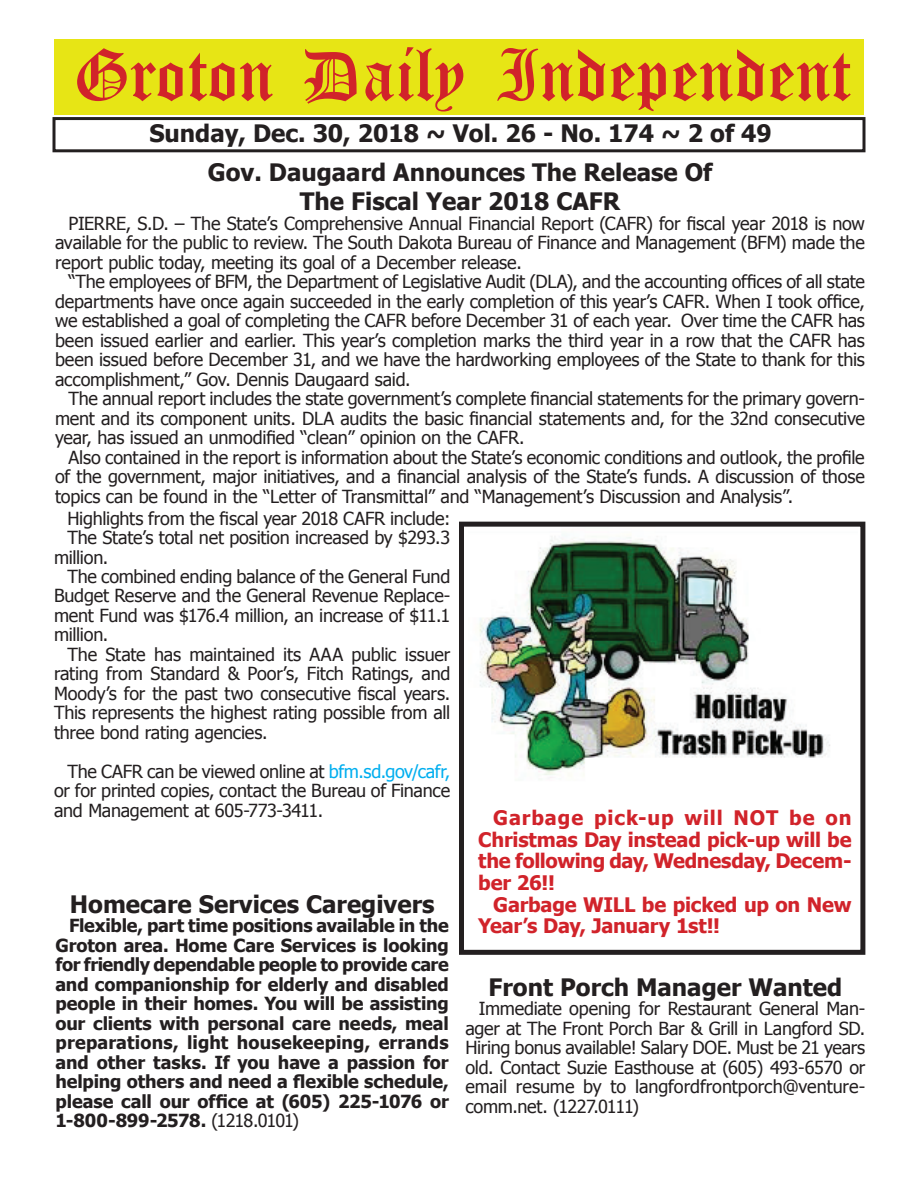
<style>
.page{position:relative;width:918px;height:1188px;background:#fff}
.page>*{position:absolute;margin:0;border:0;box-sizing:border-box;transform-origin:0 0}
.t1{font:54px "Old English Five";color:#d1232a}
.t2{font:700 24px/28.8px "Tahoma";color:#231f20;text-align:center}
.t3{font:700 19.95px/21.6px "Tahoma";letter-spacing:-.015em;color:#d1232a;text-align:justify}
.t4{font:18px/19.5px "Tahoma";letter-spacing:-.01em;color:#231f20;text-align:justify}
.t5{font:700 18px/19.5px "Tahoma";letter-spacing:-.01em;color:#231f20;text-align:justify}
.s1{color:#00aeef}
.s2{font-weight:400}
</style>
<div class="page">
<div style="left:52px;top:117px;width:814px;height:35px;border:3px solid #231f20"></div>
<div style="left:54px;top:40px;width:810px;height:75px;background:#e7e515"></div>
<img style="left:479px;top:537px;width:351px;height:241px">
<div style="left:459px;top:522px;width:406px;height:433px;border:5px solid #231f20"></div>
<h1 class="t1" style="left:73px;top:50px;width:779px">Groton Daily Independent</h1>
<h2 class="t2" style="left:149px;top:117px;width:624px">Sunday, Dec. 30, 2018 ~ Vol. 26 - No. 174 ~ 2 of 49</h2>
<h2 class="t2" style="left:208px;top:157px;width:506px">Gov. Daugaard Announces The Release Of<br>The Fiscal Year 2018 CAFR</h2>
<p class="t4" style="left:55px;top:213px;width:811px;text-indent:14px">PIERRE, S.D. – The State’s Comprehensive Annual Financial Report (CAFR) for fiscal year 2018 is now available for the public to review. The South Dakota Bureau of Finance and Management (BFM) made the report public today, meeting its goal of a December release.</p>
<p class="t4" style="left:55px;top:271px;width:811px;text-indent:14px">“The employees of BFM, the Department of Legislative Audit (DLA), and the accounting offices of all state departments have once again succeeded in the early completion of this year’s CAFR. When I took office, we established a goal of completing the CAFR before December 31 of each year. Over time the CAFR has been issued earlier and earlier. This year’s completion marks the third year in a row that the CAFR has been issued before December 31, and we have the hardworking employees of the State to thank for this accomplishment,” Gov. Dennis Daugaard said.</p>
<p class="t4" style="left:55px;top:388px;width:812px;text-indent:14px">The annual report includes the state government’s complete financial statements for the primary govern&shy;ment and its component units. DLA audits the basic financial statements and, for the 32nd consecutive year, has issued an unmodified “clean” opinion on the CAFR.</p>
<p class="t4" style="left:55px;top:447px;width:811px;text-indent:14px">Also contained in the report is information about the State’s economic conditions and outlook, the profile of the government, major initiatives, and a financial analysis of the State’s funds. A discussion of those topics can be found in the “Letter of Transmittal” and “Management’s Discussion and Analysis”.</p>
<p class="t4" style="left:68px;top:507px;width:384px">Highlights from the fiscal year 2018 CAFR include:</p>
<p class="t4" style="left:68px;top:527px;width:384px">The State’s total net position increased by $293.3</p>
<p class="t4" style="left:54px;top:546px;width:56px">million.</p>
<p class="t4" style="left:68px;top:566px;width:384px">The combined ending balance of the General Fund</p>
<p class="t4" style="left:54px;top:585px;width:398px">Budget Reserve and the General Revenue Replace-</p>
<p class="t4" style="left:54px;top:605px;width:398px">ment Fund was $176.4 million, an increase of $11.1</p>
<p class="t4" style="left:54px;top:624px;width:56px">million.</p>
<p class="t4" style="left:68px;top:644px;width:384px">The State has maintained its AAA public issuer</p>
<p class="t4" style="left:54px;top:663px;width:398px">rating from Standard &amp; Poor’s, Fitch Ratings, and</p>
<p class="t4" style="left:54px;top:683px;width:398px">Moody’s for the past two consecutive fiscal years.</p>
<p class="t4" style="left:54px;top:702px;width:398px">This represents the highest rating possible from all</p>
<p class="t4" style="left:54px;top:722px;width:215px">three bond rating agencies.</p>
<p class="t4" style="left:54px;top:761px;width:398px;text-indent:14px">The CAFR can be viewed online at <span class="s1">bfm.sd.gov/cafr, </span>or for printed copies, contact the Bureau of Finance and Management at 605-773-3411.</p>
<p class="t3" style="left:478px;top:806px;width:375px;text-indent:15px">Garbage pick-up will NOT be on Christmas Day instead pick-up will be the following day, Wednesday, Decem&shy;ber 26!!</p>
<p class="t3" style="left:478px;top:892px;width:375px;text-indent:15px">Garbage WILL be picked up on New<br>Year’s Day, January 1st!!</p>
<h2 class="t2" style="left:70px;top:888px;width:366px">Homecare Services Caregivers</h2>
<p class="t5" style="left:56px;top:915px;width:395px;text-indent:14px">Flexible, part time positions available in the Groton area. Home Care Services is looking for friendly dependable people to provide care and companionship for elderly and disabled people in their homes. You will be assisting our clients with personal care needs, meal preparations, light housekeeping, errands and other tasks. If you have a passion for helping others and need a flexible schedule, please call our office at (605) 225-1076 or 1-800-899-2578. <span class="s2">(1218.0101)</span></p>
<h2 class="t2" style="left:489px;top:971px;width:355px">Front Porch Manager Wanted</h2>
<p class="t4" style="left:465px;top:998px;width:402px;text-indent:14px">Immediate opening for Restaurant General Man&shy;ager at The Front Porch Bar &amp; Grill in Langford SD.<br>Hiring bonus available! Salary DOE. Must be 21 years old. Contact Suzie Easthouse at (605) 493-6570 or email resume by to langfordfrontporch@venture&shy;comm.net. (1227.0111)</p>
</div>
